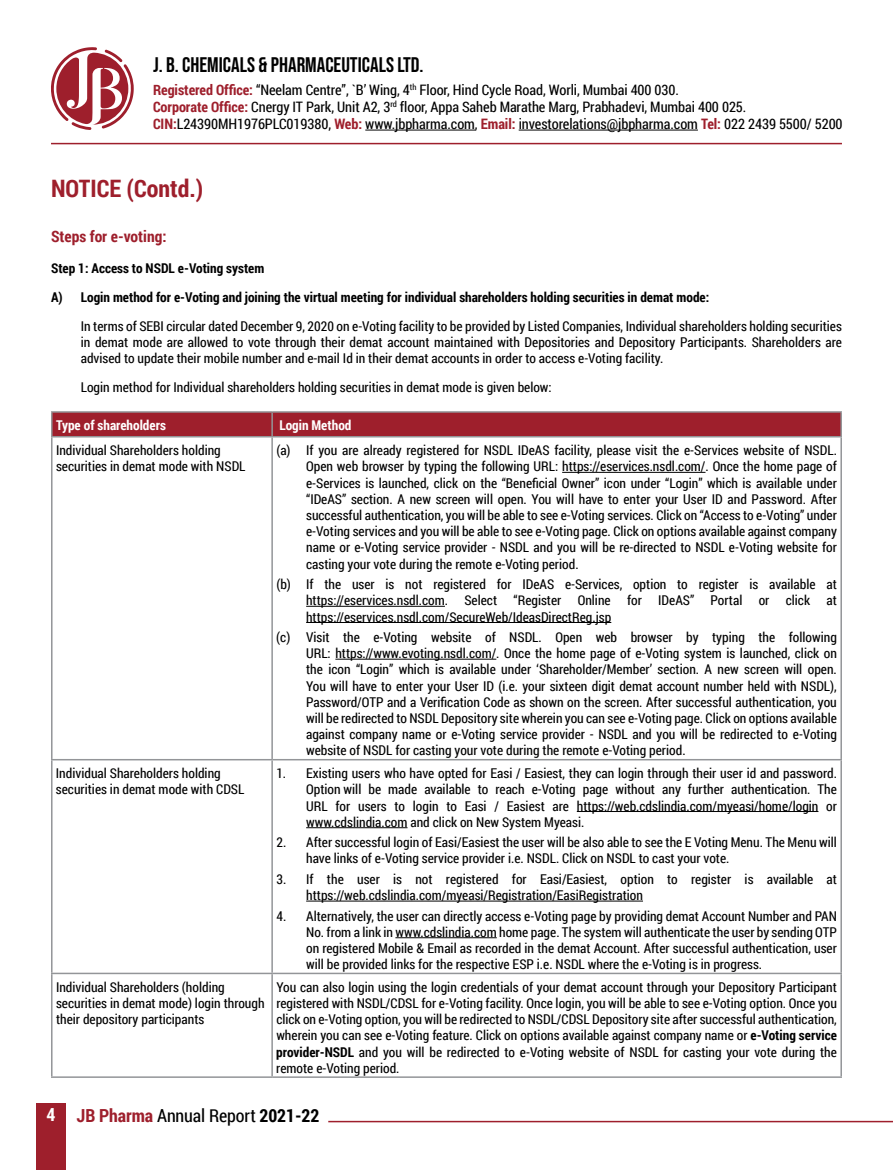
<style>
.page{position:relative;width:893px;height:1170px;background:#fff}
.page>*{position:absolute;margin:0;border:0;box-sizing:border-box;transform-origin:0 0}
.t1{font:700 24px "Roboto Condensed";color:#9e1f2c}
.t2{font:21px "Bebas Neue";color:#000}
.t3{font:18px "Roboto Condensed";letter-spacing:-.005em;color:#000}
.t4{font:700 18px "Roboto Condensed";color:#fff}
.t5{font:700 15.75px "Roboto Condensed";color:#9e1f2c}
.t6{font:14.4px/17px "Roboto Condensed";letter-spacing:-.005em;color:#000}
.t7{font:13.5px/16.2px "Roboto Condensed";color:#000;text-align:justify}
.t8{font:700 13.5px/29px "Roboto Condensed";color:#000}
.t9{font:700 13.5px "Roboto Condensed";color:#fff}
.s1{font-weight:700;color:#9e1f2c}
.s2{font-family:"Minion Pro"}
.s3{font-weight:700}
</style>
<div class="page">
<div style="left:36px;top:1102px;width:30px;height:67px;background:#9e1f2c"></div>
<svg style="left:51px;top:47px;width:83px;height:83px"></svg>
<hr style="left:365px;top:130px;width:110px;height:1px;background:#000">
<hr style="left:519px;top:130px;width:179px;height:1px;background:#000">
<hr style="left:51px;top:143px;width:791px;height:1px;background:#9e1f2c">
<hr style="left:328px;top:1120px;width:565px;height:2px;background:#9e1f2c">
<div style="left:53px;top:412px;width:787px;height:24px;background:#9e1f2c"></div>
<hr style="left:51px;top:411px;width:221px;height:1px;background:#939598">
<hr style="left:51px;top:412px;width:2px;height:24px;background:#939598">
<hr style="left:272px;top:411px;width:570px;height:1px;background:#939598">
<hr style="left:271px;top:412px;width:2px;height:24px;background:#939598">
<hr style="left:840px;top:412px;width:2px;height:24px;background:#939598">
<hr style="left:51px;top:436px;width:221px;height:1px;background:#939598">
<hr style="left:51px;top:437px;width:2px;height:321px;background:#939598">
<hr style="left:272px;top:436px;width:570px;height:1px;background:#939598">
<hr style="left:271px;top:437px;width:2px;height:321px;background:#939598">
<hr style="left:840px;top:437px;width:2px;height:321px;background:#939598">
<hr style="left:51px;top:758px;width:221px;height:2px;background:#939598">
<hr style="left:51px;top:760px;width:2px;height:212px;background:#939598">
<hr style="left:272px;top:758px;width:570px;height:2px;background:#939598">
<hr style="left:271px;top:760px;width:2px;height:212px;background:#939598">
<hr style="left:840px;top:760px;width:2px;height:212px;background:#939598">
<hr style="left:51px;top:972px;width:221px;height:2px;background:#939598">
<hr style="left:51px;top:974px;width:2px;height:102px;background:#939598">
<hr style="left:272px;top:972px;width:570px;height:2px;background:#939598">
<hr style="left:271px;top:974px;width:2px;height:102px;background:#939598">
<hr style="left:840px;top:974px;width:2px;height:102px;background:#939598">
<hr style="left:51px;top:1076px;width:221px;height:1px;background:#939598">
<hr style="left:272px;top:1076px;width:570px;height:1px;background:#939598">
<hr style="left:562px;top:472px;width:143px;height:1px;background:#000">
<hr style="left:306px;top:606px;width:139px;height:1px;background:#000">
<hr style="left:306px;top:622px;width:305px;height:1px;background:#000">
<hr style="left:335px;top:658px;width:161px;height:1px;background:#000">
<hr style="left:577px;top:811px;width:241px;height:1px;background:#000">
<hr style="left:306px;top:827px;width:101px;height:1px;background:#000">
<hr style="left:306px;top:900px;width:337px;height:1px;background:#000">
<hr style="left:395px;top:937px;width:102px;height:1px;background:#000">
<h2 class="t2" style="left:153px;top:53px;width:272px">J. B. CHEMICALS &amp; PHARMACEUTICALS LTD.</h2>
<p class="t6" style="left:153px;top:81px;width:691px"><span class="s1">Registered Office:</span> “Neelam Centre”, `B’ Wing, 4<sup>th</sup> Floor, Hind Cycle Road, Worli, Mumbai 400 030.<br><span class="s1">Corporate Office:</span> Cnergy IT Park, Unit A2, 3<sup>rd</sup> floor, Appa Saheb Marathe Marg, Prabhadevi, Mumbai 400 025<span class="s2">.<br></span><span class="s1">CIN:</span>L24390MH1976PLC019380, <span class="s1">Web:</span> www.jbpharma.com, <span class="s1">Email:</span> investorelations@jbpharma.com <span class="s1">Tel:</span> 022 2439 5500/ 5200</p>
<h1 class="t1" style="left:51px;top:172px;width:154px">NOTICE (Contd.)</h1>
<p class="t5" style="left:51px;top:225px;width:117px">Steps for e-voting:</p>
<p class="t8" style="left:51px;top:253px;width:660px">Step 1: Access to NSDL e-Voting system<br>A) Login method for e-Voting and joining the virtual meeting for individual shareholders holding securities in demat mode:</p>
<p class="t7" style="left:81px;top:317px;width:763px">In terms of SEBI circular dated December 9, 2020 on e-Voting facility to be provided by Listed Companies, Individual shareholders holding securities in demat mode are allowed to vote through their demat account maintained with Depositories and Depository Participants. Shareholders are advised to update their mobile number and e-mail Id in their demat accounts in order to access e-Voting facility.</p>
<p class="t7" style="left:81px;top:379px;width:472px">Login method for Individual shareholders holding securities in demat mode is given below:</p>
<p class="t9" style="left:56px;top:416px;width:111px">Type of shareholders</p>
<p class="t9" style="left:279px;top:416px;width:74px">Login Method</p>
<p class="t7" style="left:56px;top:442px;width:191px">Individual Shareholders holding securities in demat mode with NSDL</p>
<p class="t7" style="left:306px;top:442px;width:532px;text-indent:-30px">(a) If you are already registered for NSDL IDeAS facility, please visit the e-Services website of NSDL.<br>Open web browser by typing the following URL: https://eservices.nsdl.com/. Once the home page of e-Services is launched, click on the “Beneficial Owner” icon under “Login” which is available under “IDeAS” section. A new screen will open. You will have to enter your User ID and Password. After successful authentication, you will be able to see e-Voting services. Click on “Access to e-Voting” under e-Voting services and you will be able to see e-Voting page. Click on options available against company name or e-Voting service provider - NSDL and you will be re-directed to NSDL e-Voting website for casting your vote during the remote e-Voting period.</p>
<p class="t7" style="left:306px;top:575px;width:532px;text-indent:-30px">(b) If the user is not registered for IDeAS e-Services, option to register is available at https://eservices.nsdl.com. Select “Register Online for IDeAS” Portal or click at https://eservices.nsdl.com/SecureWeb/IdeasDirectReg.jsp</p>
<p class="t7" style="left:306px;top:628px;width:532px;text-indent:-30px">(c) Visit the e-Voting website of NSDL. Open web browser by typing the following URL: https://www.evoting.nsdl.com/. Once the home page of e-Voting system is launched, click on the icon “Login” which is available under ‘Shareholder/Member’ section. A new screen will open.<br>You will have to enter your User ID (i.e. your sixteen digit demat account number held with NSDL), Password/OTP and a Verification Code as shown on the screen. After successful authentication, you will be redirected to NSDL Depository site wherein you can see e-Voting page. Click on options available against company name or e-Voting service provider - NSDL and you will be redirected to e-Voting website of NSDL for casting your vote during the remote e-Voting period.</p>
<p class="t7" style="left:56px;top:764px;width:190px">Individual Shareholders holding securities in demat mode with CDSL</p>
<p class="t7" style="left:306px;top:764px;width:532px;text-indent:-30px">1. Existing users who have opted for Easi / Easiest, they can login through their user id and password.<br>Option will be made available to reach e-Voting page without any further authentication. The URL for users to login to Easi / Easiest are https://web.cdslindia.com/myeasi/home/login or www.cdslindia.com and click on New System Myeasi.</p>
<p class="t7" style="left:306px;top:833px;width:532px;text-indent:-30px">2. After successful login of Easi/Easiest the user will be also able to see the E Voting Menu. The Menu will have links of e-Voting service provider i.e. NSDL. Click on NSDL to cast your vote.</p>
<p class="t7" style="left:306px;top:870px;width:532px;text-indent:-30px">3. If the user is not registered for Easi/Easiest, option to register is available at https://web.cdslindia.com/myeasi/Registration/EasiRegistration</p>
<p class="t7" style="left:306px;top:907px;width:532px;text-indent:-30px">4. Alternatively, the user can directly access e-Voting page by providing demat Account Number and PAN No. from a link in www.cdslindia.com home page. The system will authenticate the user by sending OTP on registered Mobile &amp; Email as recorded in the demat Account. After successful authentication, user will be provided links for the respective ESP i.e. NSDL where the e-Voting is in progress.</p>
<p class="t7" style="left:56px;top:978px;width:210px;text-align:left">Individual Shareholders (holding securities in demat mode) login through their depository participants</p>
<p class="t7" style="left:276px;top:978px;width:562px">You can also login using the login credentials of your demat account through your Depository Participant registered with NSDL/CDSL for e-Voting facility. Once login, you will be able to see e-Voting option. Once you click on e-Voting option, you will be redirected to NSDL/CDSL Depository site after successful authentication, wherein you can see e-Voting feature. Click on options available against company name or <span class="s3">e-Voting service provider-NSDL</span> and you will be redirected to e-Voting website of NSDL for casting your vote during the remote e-Voting period.</p>
<h3 class="t4" style="left:47px;top:1102px;width:10px">4</h3>
<h3 class="t3" style="left:77px;top:1102px;width:244px"><span class="s1">JB Pharma</span> Annual Report <span class="s3">2021-22</span></h3>
</div>
